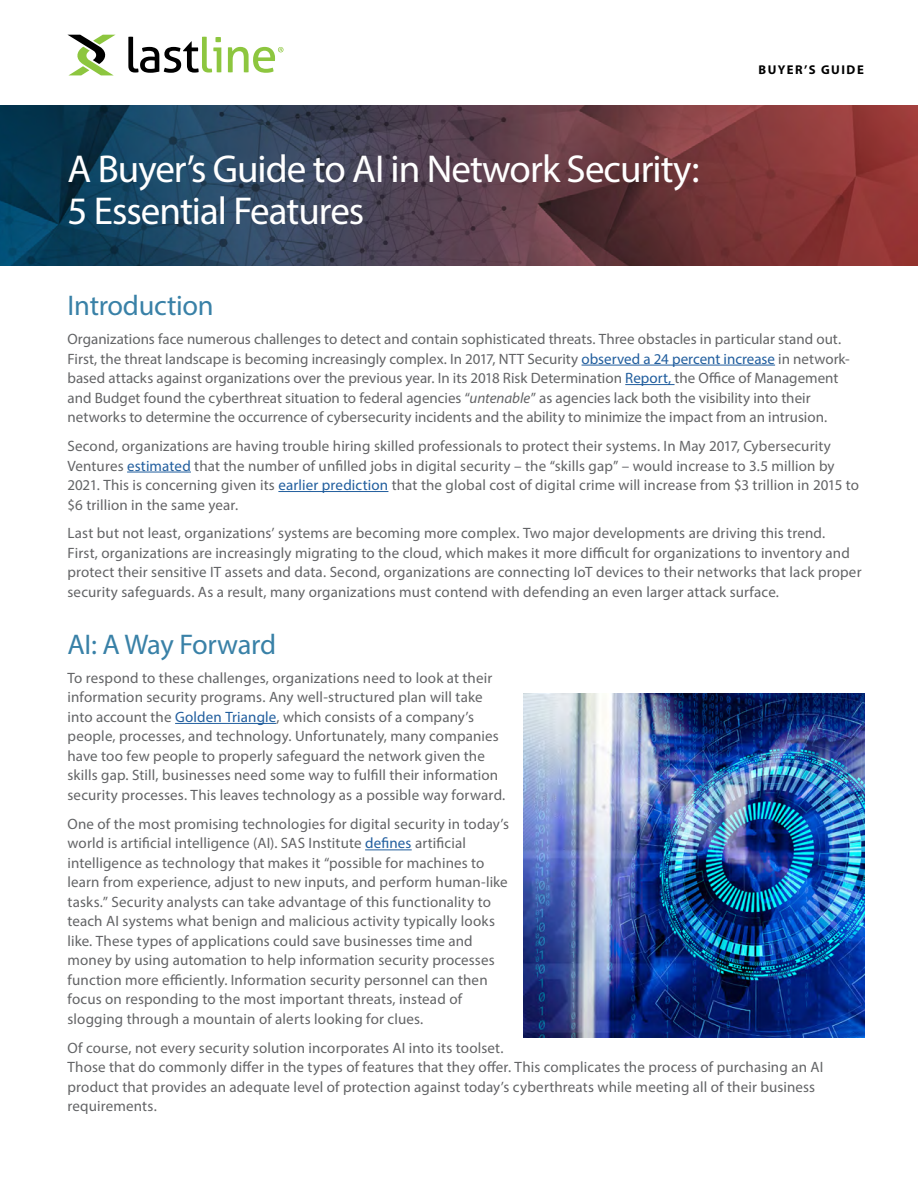
<style>
.page{position:relative;width:918px;height:1188px;background:#fff}
.page>*{position:absolute;margin:0;border:0;box-sizing:border-box;transform-origin:0 0}
.t1{font:39px/42px "Myriad Pro";letter-spacing:-.025em;color:#fff}
.t2{font:28.5px "Myriad Pro";letter-spacing:-.01em;color:#3981a7}
.t3{font:15px/19.5px "Myriad Pro";letter-spacing:.01em;color:#636466}
.t4{font:700 12.75px "Myriad Pro";letter-spacing:.12em;color:#000}
.s1{color:#215e9e}
.s2{font-style:italic}
</style>
<div class="page">
<svg style="left:68px;top:35px;width:47px;height:40px"></svg>
<svg style="left:128px;top:37px;width:93px;height:36px"></svg>
<svg style="left:228px;top:47px;width:55px;height:26px"></svg>
<hr style="left:582px;top:365px;width:193px;height:1px;background:#215e9e">
<hr style="left:625px;top:384px;width:50px;height:1px;background:#215e9e">
<hr style="left:127px;top:472px;width:64px;height:1px;background:#215e9e">
<hr style="left:278px;top:491px;width:110px;height:1px;background:#215e9e">
<hr style="left:175px;top:723px;width:101px;height:1px;background:#215e9e">
<hr style="left:365px;top:850px;width:47px;height:1px;background:#215e9e">
<img style="left:0;top:106px;width:918px;height:160px">
<img style="left:524px;top:693px;width:340px;height:345px">
<h1 class="t1" style="left:68px;top:147px;width:633px">A Buyer’s Guide to AI in Network Security:<br>5 Essential Features</h1>
<p class="t4" style="left:758px;top:62px;width:107px">BUYER’S GUIDE</p>
<h2 class="t2" style="left:68px;top:288px;width:148px">Introduction</h2>
<p class="t3" style="left:68px;top:329px;width:784px">Organizations face numerous challenges to detect and contain sophisticated threats. Three obstacles in particular stand out.<br>First, the threat landscape is becoming increasingly complex. In 2017, NTT Security <span class="s1">observed a 24 percent increase</span> in network&shy;based attacks against organizations over the previous year. In its 2018 Risk Determination <span class="s1">Report,</span> the Office of Management and Budget found the cyberthreat situation to federal agencies “<span class="s2">untenable</span>” as agencies lack both the visibility into their networks to determine the occurrence of cybersecurity incidents and the ability to minimize the impact from an intrusion.</p>
<p class="t3" style="left:67px;top:436px;width:793px">Second, organizations are having trouble hiring skilled professionals to protect their systems. In May 2017, Cybersecurity Ventures <span class="s1">estimated</span> that the number of unfilled jobs in digital security – the “skills gap” – would increase to 3.5 million by 2021. This is concerning given its <span class="s1">earlier prediction</span> that the global cost of digital crime will increase from $3 trillion in 2015 to $6 trillion in the same year.</p>
<p class="t3" style="left:67px;top:523px;width:796px">Last but not least, organizations’ systems are becoming more complex. Two major developments are driving this trend.<br>First, organizations are increasingly migrating to the cloud, which makes it more difficult for organizations to inventory and protect their sensitive IT assets and data. Second, organizations are connecting IoT devices to their networks that lack proper security safeguards. As a result, many organizations must contend with defending an even larger attack surface.</p>
<h2 class="t2" style="left:67px;top:627px;width:210px">AI: A Way Forward</h2>
<p class="t3" style="left:67px;top:668px;width:439px">To respond to these challenges, organizations need to look at their information security programs. Any well-structured plan will take into account the <span class="s1">Golden Triangle</span>, which consists of a company’s people, processes, and technology. Unfortunately, many companies have too few people to properly safeguard the network given the skills gap. Still, businesses need some way to fulfill their information security processes. This leaves technology as a possible way forward.</p>
<p class="t3" style="left:67px;top:814px;width:443px">One of the most promising technologies for digital security in today’s world is artificial intelligence (AI). SAS Institute <span class="s1">defines</span> artificial intelligence as technology that makes it “possible for machines to learn from experience, adjust to new inputs, and perform human-like tasks.” Security analysts can take advantage of this functionality to teach AI systems what benign and malicious activity typically looks like. These types of applications could save businesses time and money by using automation to help information security processes function more efficiently. Information security personnel can then focus on responding to the most important threats, instead of slogging through a mountain of alerts looking for clues.</p>
<p class="t3" style="left:67px;top:1038px;width:757px">Of course, not every security solution incorporates AI into its toolset.<br>Those that do commonly differ in the types of features that they offer. This complicates the process of purchasing an AI product that provides an adequate level of protection against today’s cyberthreats while meeting all of their business requirements.</p>
</div>
